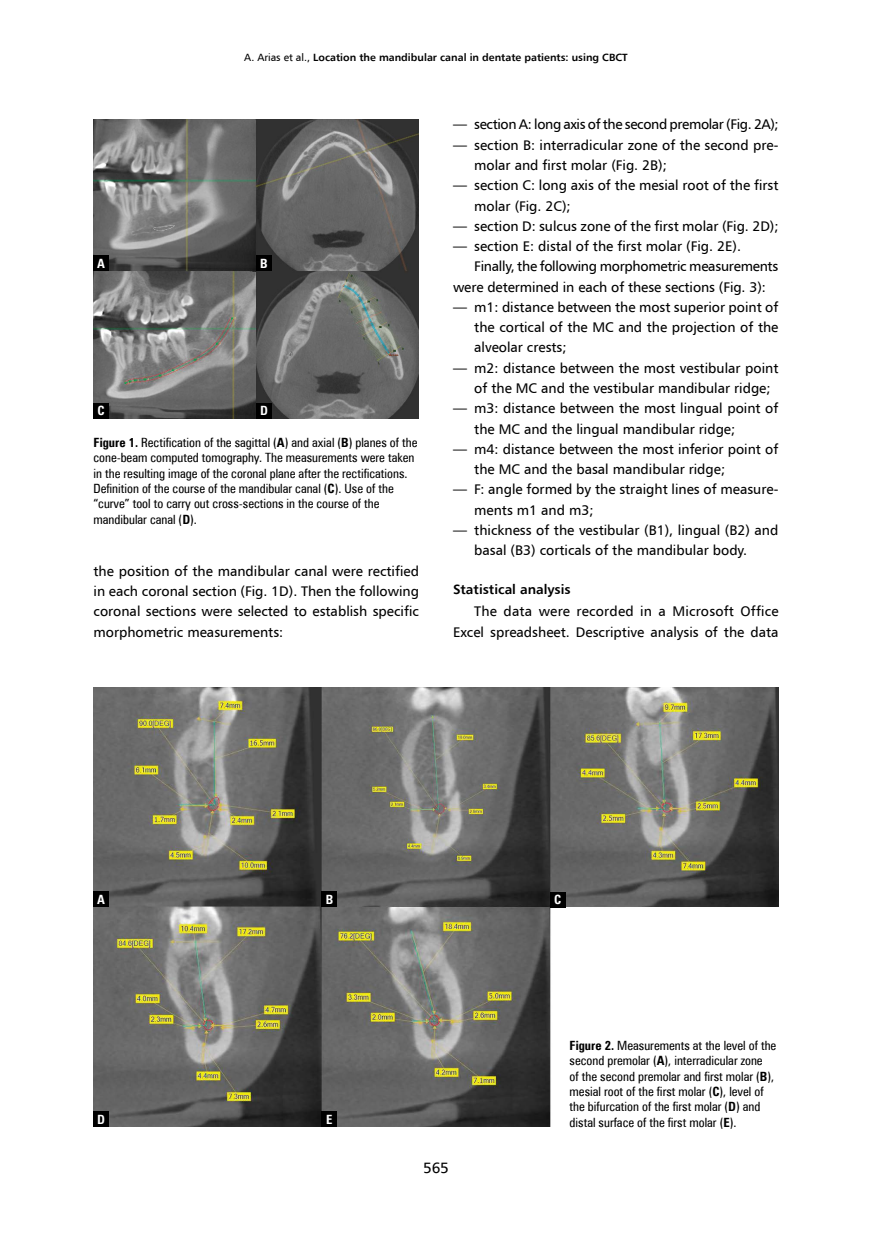
<style>
.page{position:relative;width:872px;height:1234px;background:#fff}
.page>*{position:absolute;margin:0;border:0;box-sizing:border-box;transform-origin:0 0}
.t1{font:15px "Humnst 777 EU";color:#000}
.t2{font:13.95px/20.2px "Humnst 777 EU";color:#000}
.t3{font:13.95px "Humnst 777 EU";letter-spacing:-.025em;color:#000}
.t4{font:13.95px "Humnst 777 EU";letter-spacing:-.02em;color:#000}
.t5{font:700 13.5px "Humnst 777 EU";color:#000}
.t6{font:12.75px/15.3px "Zurich Cn EU";color:#000}
.t7{font:700 12.75px "Zurich Cn EU";color:#fff}
.t8{font:700 10.5px "Humnst 777 EU";color:#000}
.s1{font-weight:400}
.s2{font-weight:700}
</style>
<div class="page">
<img style="left:94px;top:119px;width:325px;height:299px">
<div style="left:94px;top:255px;width:15px;height:16px;background:#000"></div>
<div style="left:256px;top:255px;width:16px;height:16px;background:#000"></div>
<div style="left:94px;top:403px;width:15px;height:15px;background:#000"></div>
<div style="left:256px;top:403px;width:16px;height:15px;background:#000"></div>
<img style="left:94px;top:687px;width:684px;height:439px">
<div style="left:322px;top:1110px;width:15px;height:16px;background:#000"></div>
<div style="left:94px;top:891px;width:15px;height:15px;background:#000"></div>
<div style="left:322px;top:891px;width:15px;height:15px;background:#000"></div>
<div style="left:550px;top:891px;width:15px;height:16px;background:#000"></div>
<div style="left:94px;top:1110px;width:15px;height:16px;background:#000"></div>
<p class="t8" style="left:244px;top:50px;width:385px"><span class="s1">A. Arias et al.,</span> Location the mandibular canal in dentate patients: using CBCT</p>
<p class="t7" style="left:97px;top:255px;width:9px">A</p>
<p class="t7" style="left:260px;top:255px;width:9px">B</p>
<p class="t7" style="left:98px;top:403px;width:9px">C</p>
<p class="t7" style="left:260px;top:403px;width:9px">D</p>
<p class="t6" style="left:94px;top:435px;width:325px"><span class="s2">Figure 1.</span> Rectification of the sagittal (<span class="s2">A</span>) and axial (<span class="s2">B</span>) planes of the cone-beam computed tomography. The measurements were taken in the resulting image of the coronal plane after the rectifications.<br>Definition of the course of the mandibular canal (<span class="s2">C</span>). Use of the “curve” tool to carry out cross-sections in the course of the mandibular canal (<span class="s2">D</span>).</p>
<p class="t2" style="left:94px;top:560px;width:327px;text-align:justify">the position of the mandibular canal were rectified in each coronal section (Fig. 1D). Then the following coronal sections were selected to establish specific morphometric measurements:</p>
<p class="t3" style="left:453px;top:116px;width:327px">— section A: long axis of the second premolar (Fig. 2A);</p>
<p class="t2" style="left:474px;top:134px;width:306px;text-indent:-21px">— section B: interradicular zone of the second pre&shy;molar and first molar (Fig. 2B);</p>
<p class="t2" style="left:474px;top:175px;width:306px;text-indent:-21px">— section C: long axis of the mesial root of the first molar (Fig. 2C);</p>
<p class="t2" style="left:453px;top:215px;width:327px">— section D: sulcus zone of the first molar (Fig. 2D);</p>
<p class="t2" style="left:453px;top:236px;width:289px">— section E: distal of the first molar (Fig. 2E).</p>
<p class="t4" style="left:474px;top:258px;width:305px">Finally, the following morphometric measurements</p>
<p class="t2" style="left:453px;top:276px;width:314px">were determined in each of these sections (Fig. 3):</p>
<p class="t2" style="left:474px;top:296px;width:306px;text-align:justify;text-indent:-21px">— m1: distance between the most superior point of the cortical of the MC and the projection of the alveolar crests;</p>
<p class="t2" style="left:474px;top:357px;width:306px;text-indent:-21px">— m2: distance between the most vestibular point of the MC and the vestibular mandibular ridge;</p>
<p class="t2" style="left:474px;top:398px;width:306px;text-indent:-21px">— m3: distance between the most lingual point of the MC and the lingual mandibular ridge;</p>
<p class="t2" style="left:474px;top:438px;width:306px;text-indent:-21px">— m4: distance between the most inferior point of the MC and the basal mandibular ridge;</p>
<p class="t2" style="left:474px;top:479px;width:306px;text-indent:-21px">— F: angle formed by the straight lines of measure&shy;ments m1 and m3;</p>
<p class="t2" style="left:474px;top:519px;width:306px;text-indent:-21px">— thickness of the vestibular (B1), lingual (B2) and basal (B3) corticals of the mandibular body.</p>
<p class="t5" style="left:453px;top:580px;width:119px">Statistical analysis</p>
<p class="t2" style="left:453px;top:601px;width:327px;text-align:right">The data were recorded in a Microsoft Office<br>Excel spreadsheet. Descriptive analysis of the data</p>
<p class="t7" style="left:97px;top:891px;width:9px">A</p>
<p class="t7" style="left:326px;top:891px;width:9px">B</p>
<p class="t7" style="left:554px;top:891px;width:9px">C</p>
<p class="t7" style="left:97px;top:1110px;width:9px">D</p>
<p class="t7" style="left:326px;top:1110px;width:8px">E</p>
<p class="t1" style="left:423px;top:1157px;width:27px">565</p>
<p class="t6" style="left:569px;top:1037px;width:208px"><span class="s2">Figure 2.</span> Measurements at the level of the second premolar (<span class="s2">A</span>), interradicular zone<br>of the second premolar and first molar (<span class="s2">B</span>), mesial root of the first molar (<span class="s2">C</span>), level of the bifurcation of the first molar (<span class="s2">D</span>) and distal surface of the first molar (<span class="s2">E</span>).</p>
</div>
